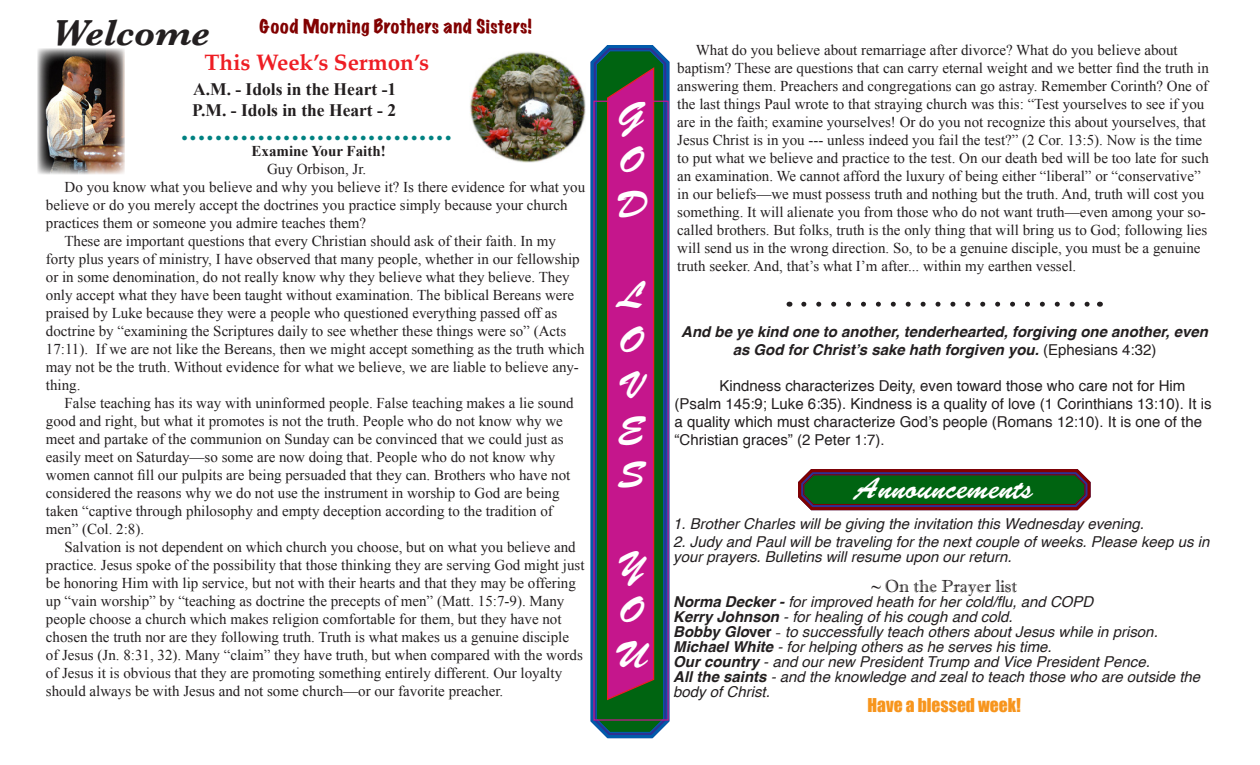
<style>
.page{position:relative;width:1260px;height:765px;background:#fff}
.page>*{position:absolute;margin:0;border:0;box-sizing:border-box;transform-origin:0 0}
.t1{font:37.5px "Brush Script Std";color:#fff}
.t2{font:italic 700 37.5px "Baskerville";color:#231f20}
.t3{font:30px "Brush Script Std";color:#fff}
.t4{font:22.5px "Apple Symbols";color:#008181}
.t5{font:700 22.5px "Palatino";color:#ee1d23}
.t6{font:700 17.5px "Times New Roman";color:#231f20}
.t7{font:expanded 17.5px "Marker Felt";letter-spacing:.035em;color:#810000}
.t8{font:17.5px "Impact";color:#f7951d}
.t9{font:17.5px "Imprint MT Shadow";color:#231f20}
.t10{font:15px/18px "Times New Roman";color:#231f20}
.t11{font:italic 15px/15px "Helvetica";color:#231f20}
.t12{font:15px/18px "Helvetica";color:#231f20}
.t13{font:italic 700 15px/18px "Helvetica";color:#231f20;text-align:center}
.t14{font:700 15px "Times New Roman";color:#231f20}
.s1{font-weight:400;font-style:normal}
.s2{font-weight:700}
.s3{font-weight:700;font-style:normal}
.s4{font-family:"Imprint MT Shadow";font-style:normal}
</style>
<div class="page">
<svg style="left:590px;top:45px;width:80px;height:694px;background:#16644b"></svg>
<div style="left:596px;top:50px;width:68px;height:683px;border:1px solid #015bab;border-radius:13px"></div>
<svg style="left:606px;top:66px;width:49px;height:635px;background:#a12375"></svg>
<svg style="left:798px;top:469px;width:293px;height:42px;background:#285327"></svg>
<div style="left:803px;top:474px;width:282px;height:31px;border:1px solid #810000;border-radius:10px"></div>
<div style="left:593px;top:101px;width:76px;height:620px;border:1px solid #c5168c"></div>
<svg style="left:804px;top:302px;width:286px;height:5px"></svg>
<img style="left:470px;top:52px;width:115px;height:111px">
<img style="left:38px;top:48px;width:86px;height:126px">
<p class="t2" style="left:52px;top:7px;width:158px">Welcome</p>
<p class="t7" style="left:260px;top:13px;width:274px">Good Morning Brothers and Sisters!</p>
<p class="t5" style="left:204px;top:43px;width:226px">This Week’s Sermon’s</p>
<p class="t6" style="left:193px;top:77px;width:205px">A.M. - Idols in the Heart -1</p>
<p class="t6" style="left:192px;top:98px;width:205px">P.M. - Idols in the Heart - 2</p>
<p class="t4" style="left:180px;top:122px;width:274px">••••••••••••••••••••••••••••••••</p>
<p class="t14" style="left:252px;top:140px;width:136px">Examine Your Faith!</p>
<p class="t10" style="left:267px;top:159px;width:101px">Guy Orbison, Jr.</p>
<p class="t10" style="left:46px;top:177px;width:541px;text-indent:19px">Do you know what you believe and why you believe it? Is there evidence for what you believe or do you merely accept the doctrines you practice simply because your church practices them or someone you admire teaches them?</p>
<p class="t10" style="left:46px;top:231px;width:540px;text-indent:18px">These are important questions that every Christian should ask of their faith. In my forty plus years of ministry, I have observed that many people, whether in our fellowship or in some denomination, do not really know why they believe what they believe. They only accept what they have been taught without examination. The biblical Bereans were praised by Luke because they were a people who questioned everything passed off as doctrine by “examining the Scriptures daily to see whether these things were so” (Acts 17:11). If we are not like the Bereans, then we might accept something as the truth which may not be the truth. Without evidence for what we believe, we are liable to believe any&shy;thing.</p>
<p class="t10" style="left:46px;top:393px;width:529px;text-indent:19px">False teaching has its way with uninformed people. False teaching makes a lie sound good and right, but what it promotes is not the truth. People who do not know why we meet and partake of the communion on Sunday can be convinced that we could just as easily meet on Saturday—so some are now doing that. People who do not know why women cannot fill our pulpits are being persuaded that they can. Brothers who have not considered the reasons why we do not use the instrument in worship to God are being taken “captive through philosophy and empty deception according to the tradition of men” (Col. 2:8).</p>
<p class="t10" style="left:46px;top:537px;width:540px;text-indent:19px">Salvation is not dependent on which church you choose, but on what you believe and practice. Jesus spoke of the possibility that those thinking they are serving God might just be honoring Him with lip service, but not with their hearts and that they may be offering up “vain worship” by “teaching as doctrine the precepts of men” (Matt. 15:7-9). Many people choose a church which makes religion comfortable for them, but they have not chosen the truth nor are they following truth. Truth is what makes us a genuine disciple of Jesus (Jn. 8:31, 32). Many “claim” they have truth, but when compared with the words of Jesus it is obvious that they are promoting something entirely different. Our loyalty should always be with Jesus and not some church—or our favorite preacher.</p>
<p class="t1" style="left:618px;top:94px;width:28px">G</p>
<p class="t1" style="left:619px;top:139px;width:25px">O</p>
<p class="t1" style="left:616px;top:184px;width:32px">D</p>
<p class="t1" style="left:618px;top:274px;width:28px">L</p>
<p class="t1" style="left:619px;top:319px;width:25px">O</p>
<p class="t1" style="left:618px;top:364px;width:28px">V</p>
<p class="t1" style="left:618px;top:409px;width:28px">E</p>
<p class="t1" style="left:618px;top:454px;width:28px">S</p>
<p class="t1" style="left:617px;top:544px;width:29px">Y</p>
<p class="t1" style="left:619px;top:589px;width:25px">O</p>
<p class="t1" style="left:615px;top:634px;width:34px">U</p>
<p class="t10" style="left:677px;top:40px;width:533px;text-indent:18px">What do you believe about remarriage after divorce? What do you believe about baptism? These are questions that can carry eternal weight and we better find the truth in answering them. Preachers and congregations can go astray. Remember Corinth? One of the last things Paul wrote to that straying church was this: “Test yourselves to see if you are in the faith; examine yourselves! Or do you not recognize this about yourselves, that Jesus Christ is in you --- unless indeed you fail the test?” (2 Cor. 13:5). Now is the time to put what we believe and practice to the test. On our death bed will be too late for such an examination. We cannot afford the luxury of being either “liberal” or “conservative” in our beliefs—we must possess truth and nothing but the truth. And, truth will cost you something. It will alienate you from those who do not want truth—even among your so&shy;called brothers. But folks, truth is the only thing that will bring us to God; following lies will send us in the wrong direction. So, to be a genuine disciple, you must be a genuine truth seeker. And, that’s what I’m after... within my earthen vessel.</p>
<p class="t13" style="left:681px;top:323px;width:528px">And be ye kind one to another, tenderhearted, forgiving one another, even as God for Christ’s sake hath forgiven you. <span class="s1">(Ephesians 4:32)</span></p>
<p class="t12" style="left:675px;top:377px;width:538px;text-indent:45px">Kindness characterizes Deity, even toward those who care not for Him (Psalm 145:9; Luke 6:35). Kindness is a quality of love (1 Corinthians 13:10). It is a quality which must characterize God’s people (Romans 12:10). It is one of the “Christian graces” (2 Peter 1:7).</p>
<p class="t3" style="left:855px;top:472px;width:179px">Announcements</p>
<p class="t11" style="left:673px;top:516px;width:472px">1. Brother Charles will be giving the invitation this Wednesday evening.</p>
<p class="t11" style="left:673px;top:534px;width:538px">2. Judy and Paul will be traveling for the next couple of weeks. Please keep us in your prayers. Bulletins will resume upon our return.</p>
<p class="t9" style="left:871px;top:575px;width:147px">~ On the Prayer list</p>
<p class="t11" style="left:673px;top:594px;width:422px"><span class="s2">Norma Decker -</span> for improved heath for her cold/flu, and COPD</p>
<p class="t11" style="left:673px;top:609px;width:341px"><span class="s2">Kerry Johnson</span> - for healing of his cough and cold.</p>
<p class="t11" style="left:673px;top:624px;width:486px"><span class="s2">Bobby Glo</span><span class="s3">ver</span> <span class="s4">-</span> to successfully teach others about Jesus while in prison.</p>
<p class="t11" style="left:673px;top:639px;width:380px"><span class="s2">Michael White</span> - for helping others as he serves his time.</p>
<p class="t11" style="left:673px;top:654px;width:478px"><span class="s2">Our country</span> - and our new President Trump and Vice President Pence.</p>
<p class="t11" style="left:673px;top:669px;width:528px"><span class="s2">All the saints</span> - and the knowledge and zeal to teach those who are outside the body of Christ.</p>
<p class="t8" style="left:868px;top:691px;width:155px">Have a blessed week!</p>
</div>
